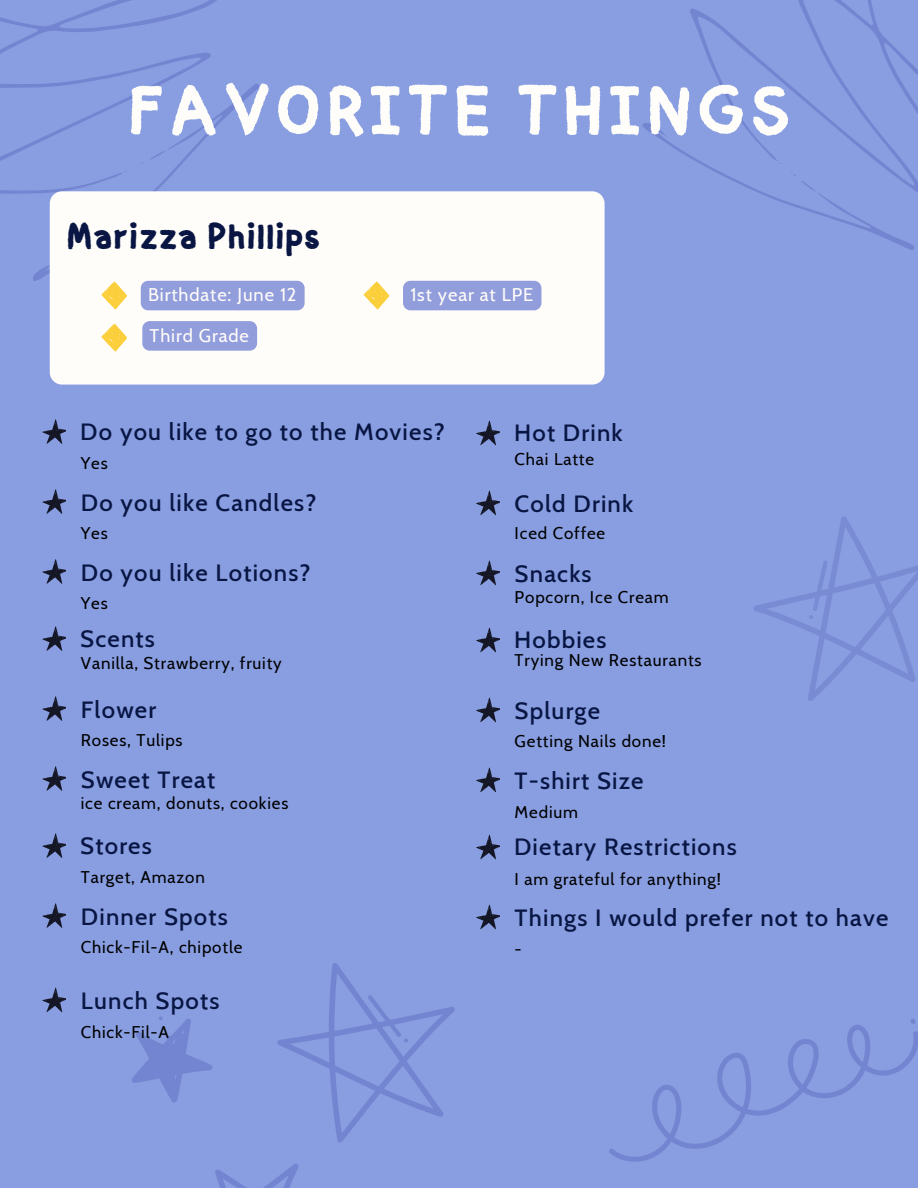
<style>
.page{position:relative;width:918px;height:1188px;background:#889ee1}
.page>*{position:absolute;margin:0;border:0;box-sizing:border-box;transform-origin:0 0}
.t1{font:73.35px "puimek";letter-spacing:.04em;color:#fffdfa}
.t2{font:39.45px "puimek";color:#091643}
.t3{font:500 24px "Cabin";letter-spacing:.05em;color:#091643}
.t4{font:18.3px "Cabin";letter-spacing:.05em;color:#fffdfa}
.t5{font:16.95px "Cabin";letter-spacing:.05em;color:#000}
</style>
<div class="page">
<svg style="left:33px;top:84px;width:226px;height:197px"></svg>
<svg style="left:0;top:0;width:222px;height:194px"></svg>
<svg style="left:690px;top:0;width:228px;height:192px"></svg>
<svg style="left:642px;top:123px;width:272px;height:127px"></svg>
<svg style="left:609px;top:1019px;width:309px;height:143px"></svg>
<svg style="left:754px;top:517px;width:164px;height:184px"></svg>
<svg style="left:132px;top:963px;width:323px;height:225px"></svg>
<div style="left:50px;top:191px;width:555px;height:194px;background:#fffdfa;border-radius:12px"></div>
<svg style="left:101px;top:282px;width:26px;height:28px"></svg>
<svg style="left:101px;top:324px;width:26px;height:28px"></svg>
<div style="left:141px;top:281px;width:164px;height:29px;background:#929ddb;border-radius:7px"></div>
<div style="left:142px;top:321px;width:115px;height:30px;background:#929ddb;border-radius:7px"></div>
<svg style="left:42px;top:419px;width:24px;height:25px"></svg>
<svg style="left:42px;top:489px;width:24px;height:25px"></svg>
<svg style="left:42px;top:559px;width:24px;height:25px"></svg>
<svg style="left:42px;top:626px;width:24px;height:25px"></svg>
<svg style="left:42px;top:696px;width:24px;height:25px"></svg>
<svg style="left:42px;top:766px;width:24px;height:25px"></svg>
<svg style="left:42px;top:833px;width:24px;height:25px"></svg>
<svg style="left:42px;top:903px;width:24px;height:25px"></svg>
<svg style="left:42px;top:987px;width:24px;height:26px"></svg>
<svg style="left:476px;top:420px;width:24px;height:26px"></svg>
<svg style="left:476px;top:490px;width:24px;height:26px"></svg>
<svg style="left:476px;top:560px;width:24px;height:26px"></svg>
<svg style="left:476px;top:627px;width:24px;height:26px"></svg>
<svg style="left:476px;top:697px;width:24px;height:26px"></svg>
<svg style="left:476px;top:767px;width:24px;height:26px"></svg>
<svg style="left:476px;top:834px;width:24px;height:26px"></svg>
<svg style="left:476px;top:904px;width:24px;height:26px"></svg>
<svg style="left:364px;top:282px;width:25px;height:28px"></svg>
<div style="left:403px;top:281px;width:138px;height:29px;background:#929ddb;border-radius:7px"></div>
<h1 class="t1" style="left:127px;top:41px;width:665px">FAVORITE THINGS</h1>
<h2 class="t2" style="left:66px;top:198px;width:257px">Marizza Phillips</h2>
<p class="t4" style="left:148px;top:284px;width:150px">Birthdate: June 12</p>
<p class="t4" style="left:150px;top:324px;width:101px">Third Grade</p>
<p class="t4" style="left:410px;top:284px;width:125px">1st year at LPE</p>
<h3 class="t3" style="left:80px;top:417px;width:366px">Do you like to go to the Movies?</h3>
<h3 class="t3" style="left:514px;top:418px;width:110px">Hot Drink</h3>
<p class="t5" style="left:81px;top:453px;width:28px">Yes</p>
<p class="t5" style="left:515px;top:449px;width:81px">Chai Latte</p>
<h3 class="t3" style="left:81px;top:488px;width:237px">Do you like Candles?</h3>
<h3 class="t3" style="left:515px;top:489px;width:120px">Cold Drink</h3>
<p class="t5" style="left:81px;top:523px;width:28px">Yes</p>
<p class="t5" style="left:515px;top:523px;width:92px">Iced Coffee</p>
<h3 class="t3" style="left:81px;top:558px;width:231px">Do you like Lotions?</h3>
<h3 class="t3" style="left:515px;top:559px;width:79px">Snacks</h3>
<p class="t5" style="left:81px;top:593px;width:28px">Yes</p>
<p class="t5" style="left:515px;top:587px;width:156px">Popcorn, Ice Cream</p>
<h3 class="t3" style="left:80px;top:624px;width:76px">Scents</h3>
<h3 class="t3" style="left:514px;top:625px;width:94px">Hobbies</h3>
<p class="t5" style="left:81px;top:653px;width:202px">Vanilla, Strawberry, fruity</p>
<p class="t5" style="left:515px;top:650px;width:188px">Trying New Restaurants</p>
<h3 class="t3" style="left:81px;top:695px;width:77px">Flower</h3>
<h3 class="t3" style="left:515px;top:696px;width:87px">Splurge</h3>
<p class="t5" style="left:81px;top:730px;width:103px">Roses, Tulips</p>
<p class="t5" style="left:515px;top:731px;width:153px">Getting Nails done!</p>
<h3 class="t3" style="left:81px;top:765px;width:136px">Sweet Treat</h3>
<h3 class="t3" style="left:515px;top:766px;width:130px">T-shirt Size</h3>
<p class="t5" style="left:81px;top:793px;width:209px">ice cream, donuts, cookies</p>
<p class="t5" style="left:515px;top:801px;width:65px">Medium</p>
<h3 class="t3" style="left:80px;top:831px;width:73px">Stores</h3>
<h3 class="t3" style="left:514px;top:832px;width:224px">Dietary Restrictions</h3>
<p class="t5" style="left:81px;top:867px;width:125px">Target, Amazon</p>
<p class="t5" style="left:515px;top:868px;width:208px">I am grateful for anything!</p>
<h3 class="t3" style="left:81px;top:902px;width:149px">Dinner Spots</h3>
<h3 class="t3" style="left:515px;top:903px;width:375px">Things I would prefer not to have</h3>
<p class="t5" style="left:81px;top:937px;width:163px">Chick-Fil-A, chipotle</p>
<p class="t5" style="left:515px;top:938px;width:9px">-</p>
<h3 class="t3" style="left:81px;top:986px;width:140px">Lunch Spots</h3>
<p class="t5" style="left:81px;top:1021px;width:90px">Chick-Fil-A</p>
</div>
